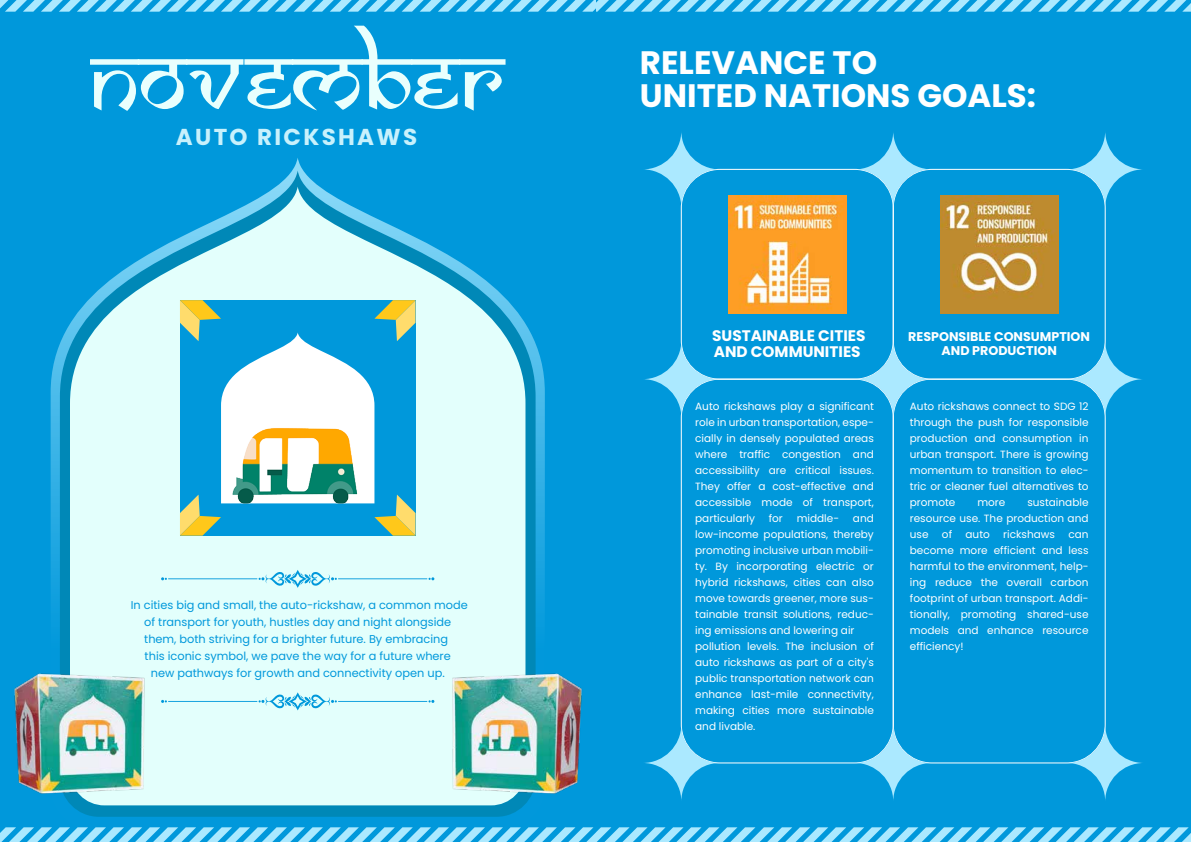
<style>
.page{position:relative;width:1191px;height:842px;background:#fff}
.page>*{position:absolute;margin:0;border:0;box-sizing:border-box;transform-origin:0 0}
.t1{font:93.9px "Samarkan Normal";color:#e9fffd}
.t2{font:700 32.4px "Poppins";color:#fff}
.t3{font:700 23px "Poppins";letter-spacing:.1em;color:#c8f1fc}
.t4{font:700 15.3px/16.5px "Poppins";color:#fff}
.t5{font:700 12.7px/13.7px "Poppins";color:#fff;text-align:center}
.t6{font:11.3px/17px "Poppins";color:#0098db;text-align:center}
.t7{font:10.5px/16px "Poppins";color:#fff;text-align:justify}
</style>
<div class="page">
<div style="left:595px;top:0;width:596px;height:842px;background:#0098db"></div>
<div style="left:0;top:0;width:595px;height:842px;background:#0098db"></div>
<svg style="left:51px;top:158px;width:494px;height:471px"></svg>
<svg style="left:60px;top:171px;width:475px;height:646px"></svg>
<svg style="left:70px;top:187px;width:455px;height:618px;background:#b7eaf4"></svg>
<svg style="left:0;top:0;width:1191px;height:12px"></svg>
<svg style="left:0;top:827px;width:1191px;height:15px"></svg>
<hr style="left:338px;top:578px;width:89px;height:1px;background:#0098db">
<svg style="left:428px;top:577px;width:6px;height:3px"></svg>
<hr style="left:168px;top:578px;width:89px;height:1px;background:#0098db">
<svg style="left:161px;top:577px;width:6px;height:3px"></svg>
<svg style="left:258px;top:570px;width:79px;height:18px"></svg>
<hr style="left:338px;top:701px;width:89px;height:1px;background:#0098db">
<hr style="left:168px;top:701px;width:89px;height:1px;background:#0098db">
<svg style="left:258px;top:692px;width:79px;height:18px"></svg>
<svg style="left:180px;top:300px;width:235px;height:236px"></svg>
<div style="left:681px;top:169px;width:212px;height:210px;border:1px solid #fff;border-radius:39px"></div>
<div style="left:893px;top:169px;width:212px;height:210px;border:1px solid #fff;border-radius:39px"></div>
<div style="left:681px;top:379px;width:212px;height:384px;border:1px solid #fff;border-radius:39px"></div>
<div style="left:893px;top:379px;width:212px;height:384px;border:1px solid #fff;border-radius:39px"></div>
<svg style="left:854px;top:341px;width:78px;height:77px"></svg>
<svg style="left:854px;top:724px;width:78px;height:77px"></svg>
<svg style="left:854px;top:131px;width:78px;height:77px"></svg>
<svg style="left:1066px;top:341px;width:77px;height:77px"></svg>
<svg style="left:1066px;top:724px;width:77px;height:77px"></svg>
<svg style="left:1066px;top:131px;width:77px;height:77px"></svg>
<svg style="left:642px;top:341px;width:78px;height:77px"></svg>
<svg style="left:642px;top:724px;width:78px;height:77px"></svg>
<svg style="left:642px;top:131px;width:78px;height:77px"></svg>
<img style="left:728px;top:195px;width:118px;height:118px">
<img style="left:940px;top:195px;width:118px;height:118px">
<img style="left:416px;top:629px;width:166px;height:188px">
<img style="left:6px;top:629px;width:174px;height:211px">
<h1 class="t1" style="left:90px;top:24px;width:416px">November</h1>
<h3 class="t3" style="left:176px;top:123px;width:243px">AUTO RICKSHAWS</h3>
<p class="t6" style="left:131px;top:597px;width:338px">In cities big and small, the auto-rickshaw, a common mode of transport for youth, hustles day and night alongside them, both striving for a brighter future. By embracing<br>this iconic symbol, we pave the way for a future where<br>new pathways for growth and connectivity open up.</p>
<h2 class="t2" style="left:640px;top:44px;width:239px">RELEVANCE TO</h2>
<h2 class="t2" style="left:640px;top:77px;width:398px">UNITED NATIONS GOALS:</h2>
<h3 class="t4" style="left:712px;top:327px;width:155px">SUSTAINABLE CITIES<br>AND COMMUNITIES</h3>
<p class="t5" style="left:908px;top:330px;width:183px">RESPONSIBLE CONSUMPTION<br>AND PRODUCTION</p>
<p class="t7" style="left:695px;top:398px;width:180px">Auto rickshaws play a significant role in urban transportation, espe&shy;cially in densely populated areas where traffic congestion and accessibility are critical issues.<br>They offer a cost-effective and accessible mode of transport, particularly</p>
<p class="t7" style="left:768px;top:510px;width:16px">for</p>
<p class="t7" style="left:796px;top:510px;width:44px">middle-</p>
<p class="t7" style="left:695px;top:510px;width:180px;text-align:left;text-indent:158px">and low-income populations, thereby promoting inclusive urban mobili&shy;ty. By incorporating electric or hybrid rickshaws, cities can also move towards greener, more sus&shy;tainable transit solutions, reduc&shy;ing emissions and lowering air pollution levels. The inclusion of auto rickshaws as part of a city's public transportation network can enhance last-mile connectivity, making cities more sustainable and livable.</p>
<p class="t7" style="left:910px;top:398px;width:180px">Auto rickshaws connect to SDG 12 through the push for responsible production and consumption in urban transport. There is growing momentum to transition to elec&shy;tric or cleaner fuel alternatives to promote</p>
<p class="t7" style="left:910px;top:494px;width:180px;text-indent:117px">sustainable resource use. The production and use</p>
<p class="t7" style="left:977px;top:494px;width:29px">more</p>
<p class="t7" style="left:942px;top:526px;width:12px">of</p>
<p class="t7" style="left:965px;top:526px;width:26px">auto</p>
<p class="t7" style="left:1003px;top:526px;width:53px">rickshaws</p>
<p class="t7" style="left:910px;top:526px;width:180px;text-indent:158px">can become more efficient and less harmful to the environment, help&shy;ing reduce the overall carbon footprint of urban transport. Addi&shy;tionally, promoting shared-use models and enhance resource efficiency!</p>
</div>
